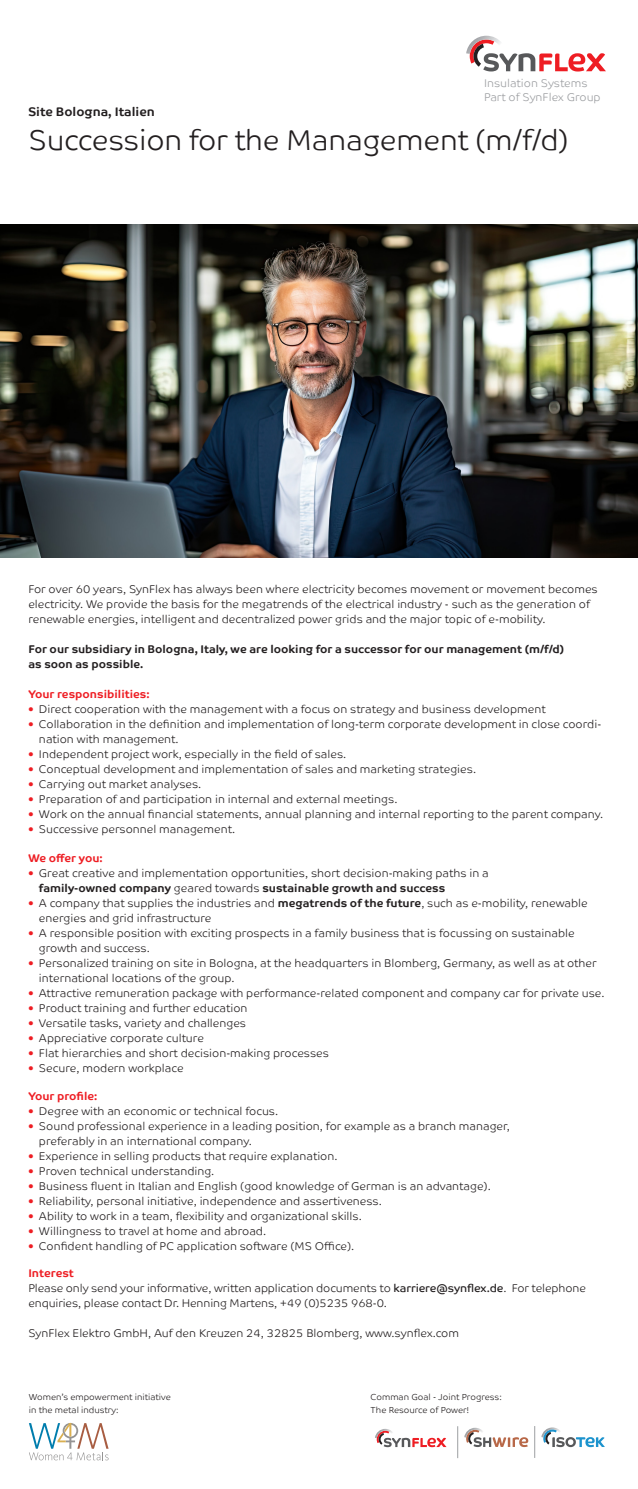
<style>
.page{position:relative;width:638px;height:1489px;background:#fff}
.page>*{position:absolute;margin:0;border:0;box-sizing:border-box;transform-origin:0 0}
.t1{font:300 28.75px "Co Text";letter-spacing:-.01em;color:#231f20}
.t2{font:700 12.5px "Co Text";color:#231f20}
.t3{font:300 11.25px/15px "Co Text";color:#231f20}
.t4{font:700 11.25px/15px "Co Text";color:#231f20}
.t5{font:700 11.25px "Co Text";color:#ee1d23}
.t6{font:300 11.25px/13.5px "Co Text";color:#9d9fa2}
.t7{font:300 8.75px/12.5px "Co Text";color:#231f20}
.s1{color:#ee1d23}
.s2{font-weight:700}
.s3{font-weight:700;color:#ee1d23}
.s4{font-weight:400}
</style>
<div class="page">
<img style="left:0;top:225px;width:638px;height:332px">
<svg style="left:470px;top:53px;width:136px;height:18px"></svg>
<img style="left:466px;top:36px;width:36px;height:18px">
<img style="left:470px;top:39px;width:24px;height:15px">
<svg style="left:375px;top:1429px;width:71px;height:17px"></svg>
<svg style="left:464px;top:1427px;width:64px;height:19px"></svg>
<svg style="left:541px;top:1427px;width:64px;height:19px"></svg>
<hr style="left:534px;top:1425px;width:1px;height:32px;background:#9d9fa2">
<hr style="left:457px;top:1425px;width:1px;height:32px;background:#9d9fa2">
<svg style="left:29px;top:1422px;width:80px;height:38px"></svg>
<p class="t6" style="left:484px;top:77px;width:118px">Insulation Systems<br>Part of SynFlex Group</p>
<p class="t2" style="left:28px;top:104px;width:128px">Site Bologna, Italien</p>
<h1 class="t1" style="left:28px;top:123px;width:542px">Succession for the Management (m/f/d)</h1>
<p class="t3" style="left:28px;top:581px;width:571px">For over 60 years, SynFlex has always been where electricity becomes movement or movement becomes electricity. We provide the basis for the megatrends of the electrical industry - such as the generation of renewable energies, intelligent and decentralized power grids and the major topic of e-mobility.</p>
<p class="t4" style="left:28px;top:641px;width:537px">For our subsidiary in Bologna, Italy, we are looking for a successor for our management (m/f/d) as soon as possible.</p>
<p class="t5" style="left:28px;top:687px;width:123px">Your responsibilities:</p>
<p class="t3" style="left:28px;top:701px;width:519px"><span class="s1">•</span> Direct cooperation with the management with a focus on strategy and business development</p>
<p class="t3" style="left:39px;top:716px;width:564px;text-indent:-11px"><span class="s1">•</span> Collaboration in the definition and implementation of long-term corporate development in close coordi&shy;nation with management.</p>
<p class="t3" style="left:28px;top:746px;width:319px"><span class="s1">•</span> Independent project work, especially in the field of sales.</p>
<p class="t3" style="left:28px;top:761px;width:449px"><span class="s1">•</span> Conceptual development and implementation of sales and marketing strategies.</p>
<p class="t3" style="left:28px;top:776px;width:175px"><span class="s1">•</span> Carrying out market analyses.</p>
<p class="t3" style="left:28px;top:791px;width:371px"><span class="s1">•</span> Preparation of and participation in internal and external meetings.</p>
<p class="t3" style="left:28px;top:806px;width:576px"><span class="s1">•</span> Work on the annual financial statements, annual planning and internal reporting to the parent company.</p>
<p class="t3" style="left:28px;top:821px;width:208px"><span class="s1">•</span> Successive personnel management.</p>
<p class="t5" style="left:28px;top:851px;width:76px">We offer you:</p>
<p class="t3" style="left:39px;top:865px;width:451px;text-indent:-11px"><span class="s1">•</span> Great creative and implementation opportunities, short decision-making paths in a <span class="s2">family-owned company</span> geared towards <span class="s2">sustainable growth and success</span></p>
<p class="t3" style="left:39px;top:895px;width:550px;text-indent:-11px"><span class="s1">•</span> A company that supplies the industries and <span class="s2">megatrends of the future</span>, such as e-mobility, renewable energies and grid infrastructure</p>
<p class="t3" style="left:39px;top:925px;width:537px;text-indent:-11px"><span class="s1">•</span> A responsible position with exciting prospects in a family business that is focussing on sustainable growth and success.</p>
<p class="t3" style="left:39px;top:955px;width:559px;text-indent:-11px"><span class="s1">•</span> Personalized training on site in Bologna, at the headquarters in Blomberg, Germany, as well as at other international locations of the group.</p>
<p class="t3" style="left:28px;top:985px;width:578px"><span class="s1">•</span> Attractive remuneration package with performance-related component and company car for private use.</p>
<p class="t3" style="left:28px;top:1000px;width:221px"><span class="s1">•</span> Product training and further education</p>
<p class="t3" style="left:28px;top:1015px;width:219px"><span class="s1">•</span> Versatile tasks, variety and challenges</p>
<p class="t3" style="left:28px;top:1030px;width:177px"><span class="s1">•</span> Appreciative corporate culture</p>
<p class="t3" style="left:28px;top:1045px;width:302px"><span class="s1">•</span> Flat hierarchies and short decision-making processes</p>
<p class="t3" style="left:28px;top:1060px;width:157px"><span class="s1">•</span> Secure, modern workplace</p>
<p class="t5" style="left:28px;top:1089px;width:71px">Your profile:</p>
<p class="t3" style="left:28px;top:1103px;width:251px"><span class="s1">•</span> Degree with an economic or technical focus.</p>
<p class="t3" style="left:39px;top:1118px;width:472px;text-indent:-11px"><span class="s1">•</span> Sound professional experience in a leading position, for example as a branch manager, preferably in an international company.</p>
<p class="t3" style="left:28px;top:1148px;width:311px"><span class="s1">•</span> Experience in selling products that require explanation.</p>
<p class="t3" style="left:28px;top:1163px;width:188px"><span class="s1">•</span> Proven technical understanding.</p>
<p class="t3" style="left:28px;top:1178px;width:464px"><span class="s1">•</span> Business fluent in Italian and English (good knowledge of German is an advantage).</p>
<p class="t3" style="left:28px;top:1193px;width:355px"><span class="s1">•</span> Reliability, personal initiative, independence and assertiveness.</p>
<p class="t3" style="left:28px;top:1208px;width:335px"><span class="s1">•</span> Ability to work in a team, flexibility and organizational skills.</p>
<p class="t3" style="left:28px;top:1223px;width:239px"><span class="s1">•</span> Willingness to travel at home and abroad.</p>
<p class="t3" style="left:28px;top:1238px;width:327px"><span class="s1">•</span> Confident handling of PC application software (MS Office).</p>
<p class="t3" style="left:28px;top:1265px;width:559px"><span class="s3">Interest<br></span>Please only send your informative, written application documents to <span class="s4">karriere@synflex.de</span>. For telephone enquiries, please contact Dr. Henning Martens, +49 (0)5235 968-0.</p>
<p class="t3" style="left:28px;top:1325px;width:432px">SynFlex Elektro GmbH, Auf den Kreuzen 24, 32825 Blomberg, www.synflex.com</p>
<p class="t7" style="left:29px;top:1390px;width:144px">Women’s empowerment initiative in the metal industry:</p>
<p class="t7" style="left:371px;top:1390px;width:133px">Comman Goal - Joint Progress:<br>The Resource of Power!</p>
</div>
